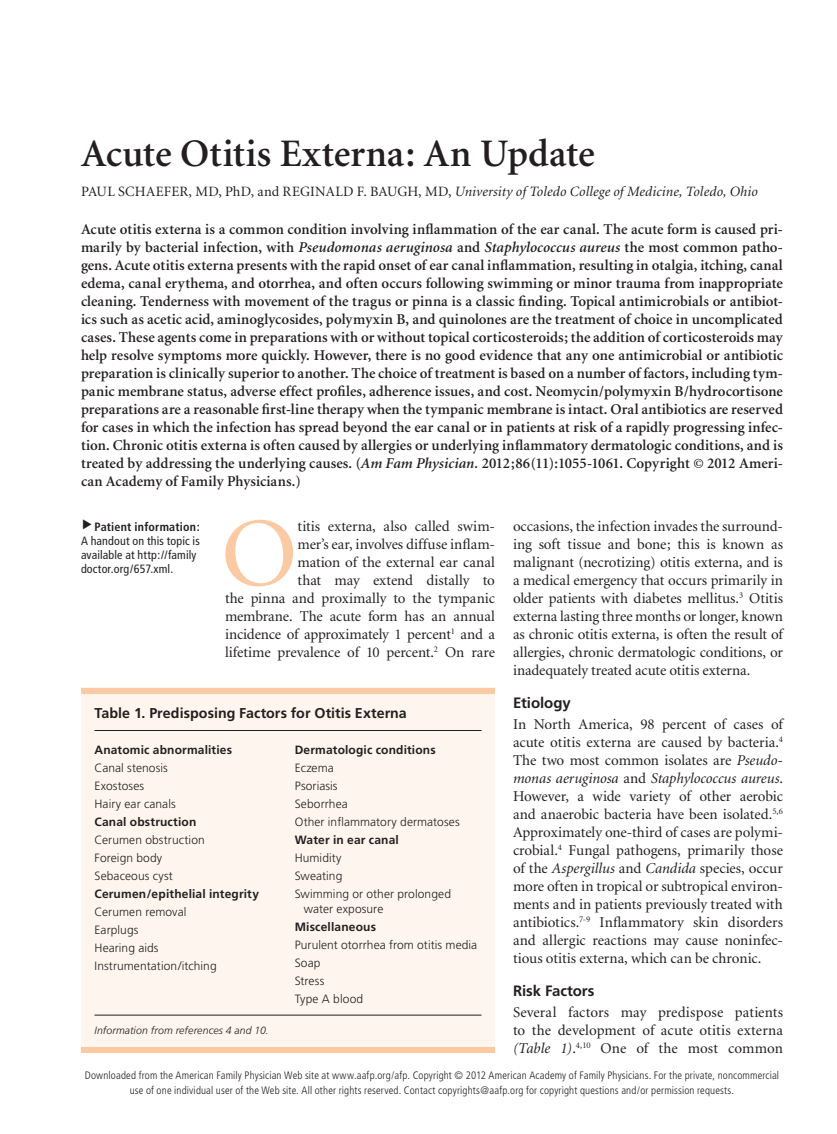
<style>
.page{position:relative;width:837px;height:1134px;background:#fff}
.page>*{position:absolute;margin:0;border:0;box-sizing:border-box;transform-origin:0 0}
.body_dropcap{font:98.1px "Minion";color:#fccaa2;scale:1.05 1}
.article_title{font:600 39px "Minion";color:#231f20}
.abstract{font:600 15px/18px "Minion";letter-spacing:.005em;color:#231f20;text-align:justify}
.body_noindent{font:15px/18px "Minion";color:#231f20;text-align:justify}
.body_dropcap-2{font:15px/18px "Minion";letter-spacing:-.005em;color:#231f20;text-align:right}
.head1{font:700 15px "Frutiger";letter-spacing:-.005em;color:#231f20}
.byline{font:italic 14.25px "Minion";letter-spacing:.01em;color:#231f20}
.table_title{font:700 14.25px "Frutiger";letter-spacing:.005em;color:#231f20}
.t1{font:italic 12.75px "Minion";letter-spacing:.005em;color:#231f20}
.t2{font:italic 600 12.75px "Minion";letter-spacing:.005em;color:#231f20}
.t3{font:12.75px "Minion";letter-spacing:.03em;color:#231f20}
.table_data{font:300 12px/15px "Frutiger";letter-spacing:.005em;color:#231f20}
.table_data-2{font:700 12px "Frutiger";letter-spacing:.015em;color:#231f20}
.blurb{font:condensed 12px/14.2px "Frutiger";letter-spacing:.01em;color:#231f20}
.t4{font:300 condensed 10.8px/15px "Frutiger";letter-spacing:.015em;color:#231f20;text-align:center}
.table_note_rule{font:italic 300 10.5px "Frutiger";letter-spacing:.01em;color:#231f20}
.s1{font-style:normal}
.s2{font-style:italic}
.s3{font-weight:700}
.s4{font-family:"Frutiger";font-weight:700;font-style:normal;font-size:15px}
</style>
<div class="page">
<div style="left:81px;top:688px;width:414px;height:365px;background:#fef6ee"></div>
<div style="left:81px;top:688px;width:414px;height:6px;background:#fccaa2"></div>
<hr style="left:94px;top:730px;width:388px;height:1px;background:#231f20">
<hr style="left:94px;top:1015px;width:388px;height:1px;background:#231f20">
<div style="left:81px;top:1047px;width:414px;height:6px;background:#fccaa2"></div>
<p class="article_title" style="left:81px;top:133px;width:515px">Acute Otitis Externa: An Update</p>
<p class="byline" style="left:81px;top:184px;width:678px"><span class="s1">PAUL SCHAEFER, MD, PhD, and REGINALD F. BAUGH, MD,</span> University of Toledo College of Medicine, Toledo, Ohio</p>
<p class="abstract" style="left:81px;top:221px;width:704px">Acute otitis externa is a common condition involving inflammation of the ear canal. The acute form is caused pri&shy;marily by bacterial infection, with <span class="s2">Pseudomonas aeruginosa</span> and <span class="s2">Staphylococcus aureus</span> the most common patho&shy;gens. Acute otitis externa presents with the rapid onset of ear canal inflammation, resulting in otalgia, itching, canal edema, canal erythema, and otorrhea, and often occurs following swimming or minor trauma from inappropriate cleaning. Tenderness with movement of the tragus or pinna is a classic finding. Topical antimicrobials or antibiot&shy;ics such as acetic acid, aminoglycosides, polymyxin B, and quinolones are the treatment of choice in uncomplicated cases. These agents come in preparations with or without topical corticosteroids; the addition of corticosteroids may help resolve symptoms more quickly. However, there is no good evidence that any one antimicrobial or antibiotic preparation is clinically superior to another. The choice of treatment is based on a number of factors, including tym&shy;panic membrane status, adverse effect profiles, adherence issues, and cost. Neomycin/polymyxin B/hydrocortisone preparations are a reasonable first-line therapy when the tympanic membrane is intact. Oral antibiotics are reserved for cases in which the infection has spread beyond the ear canal or in patients at risk of a rapidly progressing infec&shy;tion. Chronic otitis externa is often caused by allergies or underlying inflammatory dermatologic conditions, and is treated by addressing the underlying causes. (<span class="s2">Am Fam Physician.</span> 2012;86(11):1055-1061. Copyright © 2012 Ameri&shy;can Academy of Family Physicians.)</p>
<p class="blurb" style="left:81px;top:519px;width:120px;text-indent:13px"><span class="s3">Patient information:<br></span>A handout on this topic is available at http://family doctor.org/657.xml.</p>
<p class="body_dropcap" style="left:221px;top:505px;width:75px">O</p>
<p class="body_dropcap-2" style="left:225px;top:518px;width:272px">titis externa, also called swim-<br>mer’s ear, involves diffuse inflam-<br>mation of the external ear canal<br>that may extend distally to<br>the pinna and proximally to the tympanic membrane. The acute form has an annual incidence of approximately 1 percent<sup>1</sup> and a lifetime prevalence of 10 percent.<sup>2</sup> On rare</p>
<p class="body_dropcap-2" style="left:513px;top:518px;width:272px;text-align:justify">occasions, the infection invades the surround&shy;ing soft tissue and bone; this is known as malignant (necrotizing) otitis externa, and is a medical emergency that occurs primarily in older patients with diabetes mellitus.<sup>3</sup> Otitis externa lasting three months or longer, known as chronic otitis externa, is often the result of allergies, chronic dermatologic conditions, or inadequately treated acute otitis externa.</p>
<p class="head1" style="left:513px;top:694px;width:59px">Etiology</p>
<p class="body_noindent" style="left:513px;top:716px;width:272px">In North America, 98 percent of cases of acute otitis externa are caused by bacteria.<sup>4<br></sup>The two most common isolates are <span class="s2">Pseudo&shy;monas aeruginosa</span> and <span class="s2">Staphylococcus aureus</span>.<br>However, a wide variety of other aerobic and anaerobic bacteria have been isolated.<sup>5,6<br></sup>Approximately one-third of cases are polymi&shy;crobial.<sup>4</sup> Fungal pathogens, primarily those of the <span class="s2">Aspergillus</span> and <span class="s2">Candida</span> species, occur more often in tropical or subtropical environ&shy;ments and in patients previously treated with antibiotics.<sup>7-9</sup> Inflammatory skin disorders and allergic reactions may cause noninfec&shy;tious otitis externa, which can be chronic.</p>
<p class="head1" style="left:513px;top:982px;width:83px">Risk Factors</p>
<p class="body_noindent" style="left:513px;top:1004px;width:272px">Several factors may predispose patients to the development of acute otitis externa <span class="s2">(Table 1)</span>.<sup>4,10</sup> One of the most common</p>
<p class="table_title" style="left:94px;top:705px;width:314px">Table 1. Predisposing Factors for Otitis Externa</p>
<p class="table_data-2" style="left:94px;top:743px;width:139px">Anatomic abnormalities</p>
<p class="table_data" style="left:94px;top:761px;width:75px">Canal stenosis</p>
<p class="table_data" style="left:94px;top:779px;width:51px">Exostoses</p>
<p class="table_data" style="left:94px;top:797px;width:83px">Hairy ear canals</p>
<p class="table_data-2" style="left:94px;top:815px;width:103px">Canal obstruction</p>
<p class="table_data" style="left:94px;top:833px;width:112px">Cerumen obstruction</p>
<p class="table_data" style="left:94px;top:851px;width:69px">Foreign body</p>
<p class="table_data" style="left:94px;top:869px;width:80px">Sebaceous cyst</p>
<p class="table_data-2" style="left:94px;top:887px;width:166px">Cerumen/epithelial integrity</p>
<p class="table_data" style="left:94px;top:905px;width:93px">Cerumen removal</p>
<p class="table_data" style="left:94px;top:923px;width:45px">Earplugs</p>
<p class="table_data" style="left:94px;top:941px;width:66px">Hearing aids</p>
<p class="table_data" style="left:94px;top:959px;width:124px">Instrumentation/itching</p>
<p class="table_data-2" style="left:295px;top:743px;width:143px">Dermatologic conditions</p>
<p class="table_data" style="left:295px;top:761px;width:41px">Eczema</p>
<p class="table_data" style="left:295px;top:779px;width:44px">Psoriasis</p>
<p class="table_data" style="left:295px;top:797px;width:55px">Seborrhea</p>
<p class="table_data" style="left:295px;top:815px;width:166px">Other inflammatory dermatoses</p>
<p class="table_data-2" style="left:295px;top:833px;width:106px">Water in ear canal</p>
<p class="table_data" style="left:295px;top:851px;width:48px">Humidity</p>
<p class="table_data" style="left:295px;top:869px;width:49px">Sweating</p>
<p class="table_data" style="left:304px;top:887px;width:149px;text-indent:-9px">Swimming or other prolonged water exposure</p>
<p class="table_data-2" style="left:295px;top:920px;width:83px">Miscellaneous</p>
<p class="table_data" style="left:295px;top:938px;width:184px">Purulent otorrhea from otitis media</p>
<p class="table_data" style="left:295px;top:956px;width:27px">Soap</p>
<p class="table_data" style="left:295px;top:974px;width:31px">Stress</p>
<p class="table_data" style="left:295px;top:992px;width:70px">Type A blood</p>
<p class="table_note_rule" style="left:94px;top:1024px;width:176px">Information from references 4 and 10.</p>
<p class="t4" style="left:85px;top:1067px;width:696px">Downloaded from the American Family Physician Web site at www.aafp.org/afp. Copyright © 2012 American Academy of Family Physicians. For the private, noncommercial use of one individual user of the Web site. All other rights reserved. Contact copyrights@aafp.org for copyright questions and/or permission requests.</p>
<p class="t1" style="left:81px;top:1080px;width:218px">December 1, 2012 ◆ Volume 86, Number 11</p>
<p class="t3" style="left:384px;top:1080px;width:97px">www.aafp.org/afp</p>
<p class="t2" style="left:602px;top:1080px;width:183px">American Family Physician <span class="s4">1055</span></p>
</div>
